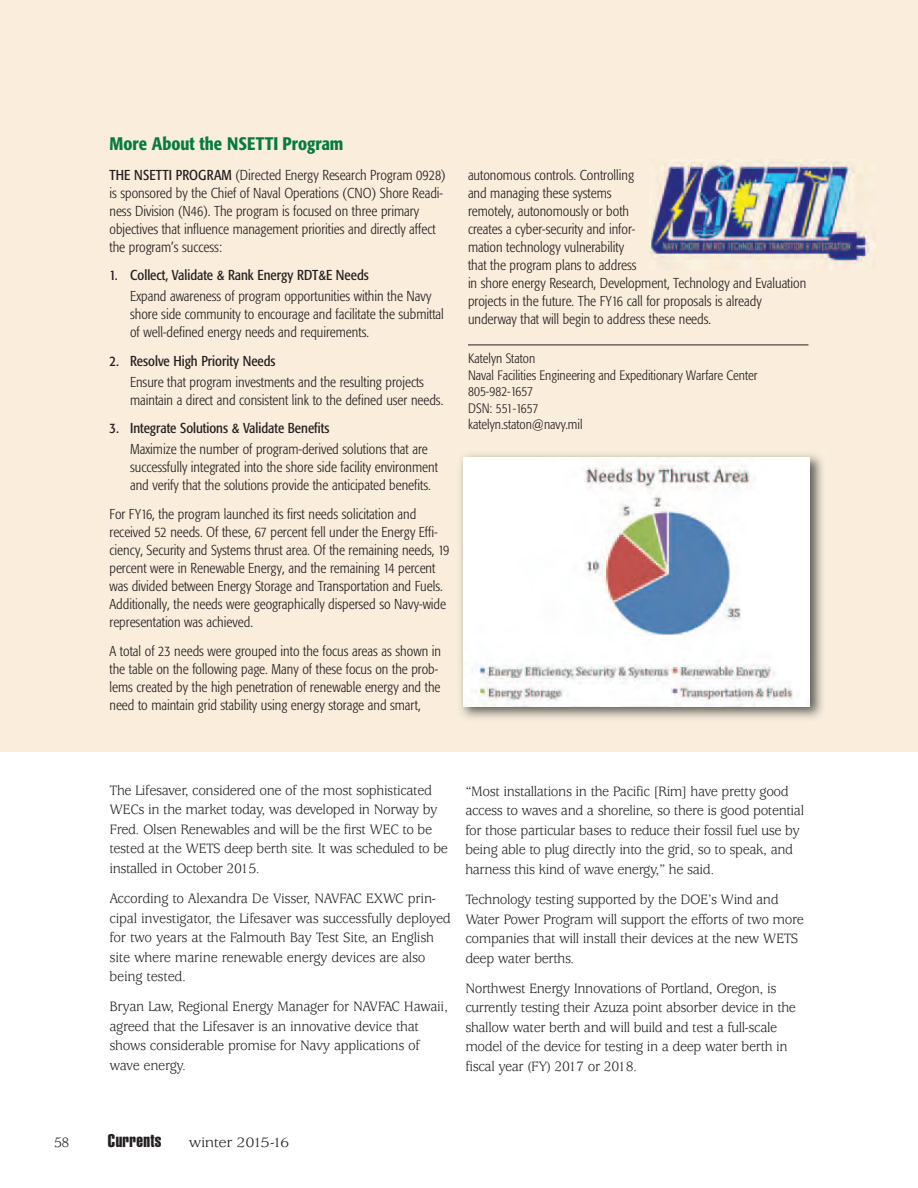
<style>
.page{position:relative;width:918px;height:1188px;background:#fff}
.page>*{position:absolute;margin:0;border:0;box-sizing:border-box;transform-origin:0 0}
.t1{font:500 condensed 18px "Formata";color:#057c3c}
.t2{font:18px "Helvetica Extra Compressed";letter-spacing:.02em;color:#231f20;scale:1.1 1}
.t3{font:15px/19.5px "Usherwood";letter-spacing:-.03em;color:#231f20;scale:.95 1}
.t4{font:15px "Usherwood";letter-spacing:-.03em;color:#231f20;scale:1.1 1}
.t5{font:300 condensed 14.25px/18px "Formata";color:#231f20}
.t6{font:condensed 14.25px "Formata";color:#231f20}
.t7{font:300 condensed 13.5px/16.5px "Formata";color:#231f20}
.s1{font-weight:400}
</style>
<div class="page">
<div style="left:0;top:0;width:918px;height:752px;background:#faeddb"></div>
<hr style="left:468px;top:345px;width:340px;height:1px;background:#231f20">
<img style="left:650px;top:159px;width:219px;height:111px">
<img style="left:460px;top:454px;width:363px;height:265px">
<img style="left:464px;top:458px;width:346px;height:248px">
<p class="t1" style="left:110px;top:136px;width:235px">More About the NSETTI Program</p>
<p class="t5" style="left:110px;top:167px;width:338px"><span class="s1">THE NSETTI PROGRAM</span> (Directed Energy Research Program 0928) is sponsored by the Chief of Naval Operations (CNO) Shore Readi&shy;ness Division (N46). The program is focused on three primary objectives that influence management priorities and directly affect the program’s success:</p>
<p class="t6" style="left:110px;top:270px;width:261px">1. Collect, Validate &amp; Rank Energy RDT&amp;E Needs</p>
<p class="t5" style="left:130px;top:288px;width:315px">Expand awareness of program opportunities within the Navy shore side community to encourage and facilitate the submittal of well-defined energy needs and requirements.</p>
<p class="t6" style="left:110px;top:355px;width:168px">2. Resolve High Priority Needs</p>
<p class="t5" style="left:130px;top:374px;width:315px">Ensure that program investments and the resulting projects maintain a direct and consistent link to the defined user needs.</p>
<p class="t6" style="left:110px;top:423px;width:221px">3. Integrate Solutions &amp; Validate Benefits</p>
<p class="t5" style="left:130px;top:441px;width:309px">Maximize the number of program-derived solutions that are successfully integrated into the shore side facility environment and verify that the solutions provide the anticipated benefits.</p>
<p class="t5" style="left:110px;top:506px;width:341px">For FY16, the program launched its first needs solicitation and received 52 needs. Of these, 67 percent fell under the Energy Effi&shy;ciency, Security and Systems thrust area. Of the remaining needs, 19 percent were in Renewable Energy, and the remaining 14 percent was divided between Energy Storage and Transportation and Fuels.<br>Additionally, the needs were geographically dispersed so Navy-wide representation was achieved.</p>
<p class="t5" style="left:110px;top:643px;width:333px">A total of 23 needs were grouped into the focus areas as shown in the table on the following page. Many of these focus on the prob&shy;lems created by the high penetration of renewable energy and the need to maintain grid stability using energy storage and smart,</p>
<p class="t5" style="left:468px;top:167px;width:340px">autonomous controls. Controlling<br>and managing these systems<br>remotely, autonomously or both<br>creates a cyber-security and infor-<br>mation technology vulnerability<br>that the program plans to address<br>in shore energy Research, Development, Technology and Evaluation projects in the future. The FY16 call for proposals is already underway that will begin to address these needs.</p>
<p class="t7" style="left:468px;top:351px;width:291px">Katelyn Staton<br>Naval Facilities Engineering and Expeditionary Warfare Center<br>805-982-1657<br>DSN: 551-1657<br>katelyn.staton@navy.mil</p>
<p class="t3" style="left:110px;top:782px;width:358px">The Lifesaver, considered one of the most sophisticated WECs in the market today, was developed in Norway by Fred. Olsen Renewables and will be the first WEC to be tested at the WETS deep berth site. It was scheduled to be installed in October 2015.</p>
<p class="t3" style="left:110px;top:890px;width:361px">According to Alexandra De Visser, NAVFAC EXWC prin&shy;cipal investigator, the Lifesaver was successfully deployed for two years at the Falmouth Bay Test Site, an English site where marine renewable energy devices are also being tested.</p>
<p class="t3" style="left:110px;top:998px;width:358px">Bryan Law, Regional Energy Manager for NAVFAC Hawaii, agreed that the Lifesaver is an innovative device that shows considerable promise for Navy applications of wave energy.</p>
<p class="t3" style="left:465px;top:783px;width:358px">“Most installations in the Pacific [Rim] have pretty good access to waves and a shoreline, so there is good potential for those particular bases to reduce their fossil fuel use by being able to plug directly into the grid, so to speak, and harness this kind of wave energy,” he said.</p>
<p class="t3" style="left:465px;top:891px;width:358px">Technology testing supported by the DOE’s Wind and Water Power Program will support the efforts of two more companies that will install their devices at the new WETS deep water berths.</p>
<p class="t3" style="left:465px;top:980px;width:350px">Northwest Energy Innovations of Portland, Oregon, is currently testing their Azuza point absorber device in the shallow water berth and will build and test a full-scale model of the device for testing in a deep water berth in fiscal year (FY) 2017 or 2018.</p>
<p class="t3" style="left:54px;top:1134px;width:18px">58</p>
<p class="t2" style="left:108px;top:1134px;width:50px">Currents</p>
<p class="t4" style="left:189px;top:1137px;width:93px">winter 2015-16</p>
</div>
